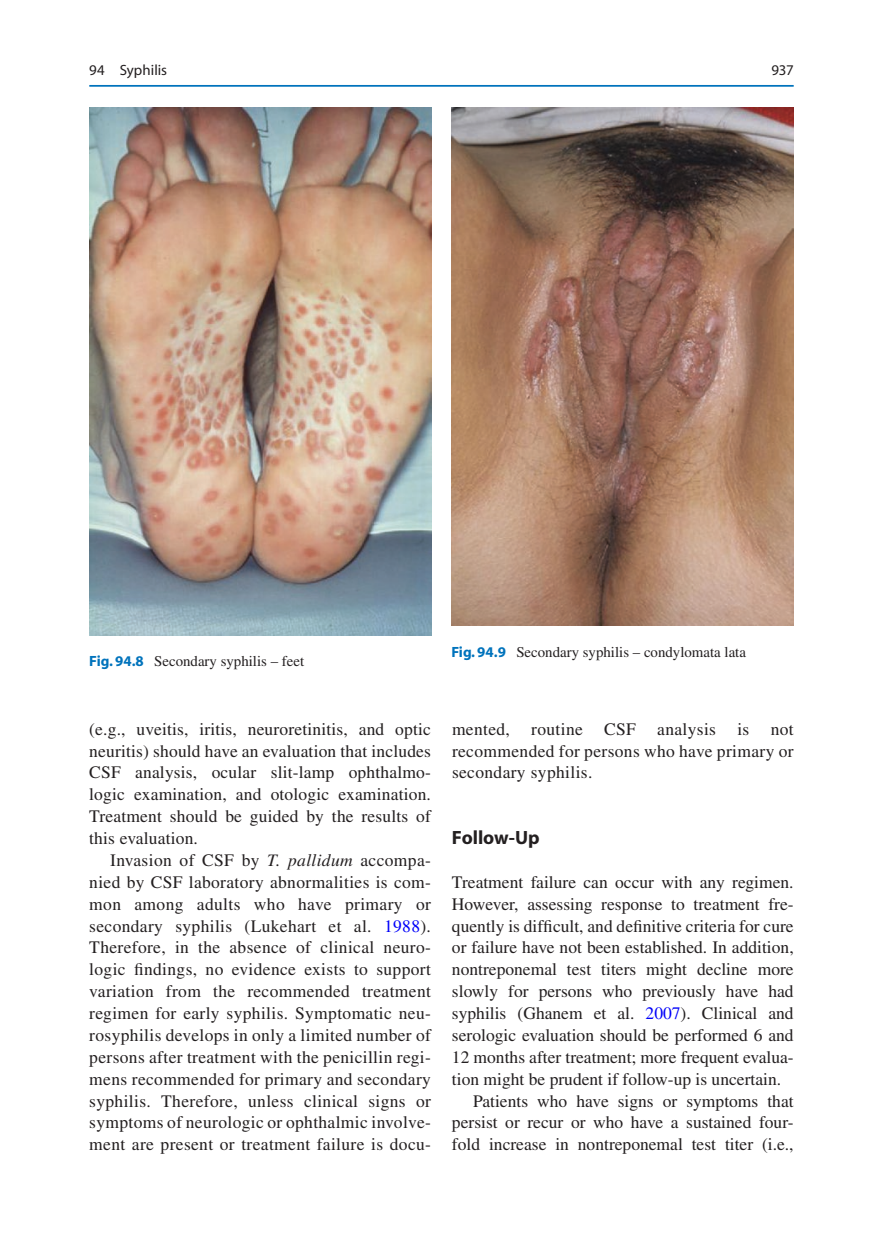
<style>
.page{position:relative;width:883px;height:1260px;background:#fff}
.page>*{position:absolute;margin:0;border:0;box-sizing:border-box;transform-origin:0 0}
.t1{font:700 19.25px "Nrffyn Ldscwc Myriad";color:#231f20}
.t2{font:17.5px/21.9px "Vjnhfm Ldkvxq Times";color:#231f20;text-align:justify}
.t3{font:14.88px "Vjnhfm Ldkvxq Times";color:#231f20}
.t4{font:14.88px "Kbqjlg Lnxsbs Myriad";letter-spacing:.005em;color:#231f20}
.t5{font:14.88px "Nwgdlf Xtqvlp Myriad";color:#231f20}
.s1{font-family:"Nrffyn Ldscwc Myriad";font-weight:700;color:#0073bc}
.s2{font-family:"Dtwcbv Flnkjv Times";font-style:italic}
.s3{color:#0000fa}
</style>
<div class="page">
<img style="left:89px;top:107px;width:343px;height:528px">
<img style="left:451px;top:107px;width:343px;height:519px">
<hr style="left:89px;top:85px;width:705px;height:2px;background:#0073bc">
<p class="t4" style="left:89px;top:63px;width:79px">94 Syphilis</p>
<p class="t5" style="left:771px;top:63px;width:24px">937</p>
<p class="t3" style="left:89px;top:653px;width:216px"><span class="s1">Fig. 94.8</span> Secondary syphilis – feet</p>
<p class="t3" style="left:451px;top:644px;width:296px"><span class="s1">Fig. 94.9</span> Secondary syphilis – condylomata lata</p>
<p class="t2" style="left:89px;top:718px;width:343px">(e.g., uveitis, iritis, neuroretinitis, and optic neuritis) should have an evaluation that includes CSF analysis, ocular slit-lamp ophthalmo&shy;logic examination, and otologic examination.<br>Treatment should be guided by the results of this evaluation.</p>
<p class="t2" style="left:89px;top:849px;width:343px;text-indent:21px">Invasion of CSF by <span class="s2">T. pallidum</span> accompa&shy;nied by CSF laboratory abnormalities is com&shy;mon among adults who have primary or secondary syphilis (Lukehart et al. <span class="s3">1988</span>).<br>Therefore, in the absence of clinical neuro&shy;logic findings, no evidence exists to support variation from the recommended treatment regimen for early syphilis. Symptomatic neu&shy;rosyphilis develops in only a limited number of persons after treatment with the penicillin regi&shy;mens recommended for primary and secondary syphilis. Therefore, unless clinical signs or symptoms of neurologic or ophthalmic involve&shy;ment are present or treatment failure is docu-</p>
<p class="t2" style="left:452px;top:718px;width:343px">mented, routine CSF analysis is not recommended for persons who have primary or secondary syphilis.</p>
<p class="t1" style="left:452px;top:828px;width:89px">Follow-Up</p>
<p class="t2" style="left:452px;top:871px;width:343px">Treatment failure can occur with any regimen.</p>
<p class="t2" style="left:452px;top:893px;width:343px">However, assessing response to treatment fre-</p>
<p class="t2" style="left:452px;top:915px;width:343px">quently is difficult, and definitive criteria for cure</p>
<p class="t2" style="left:452px;top:937px;width:343px">or failure have not been established. In addition,</p>
<p class="t2" style="left:452px;top:958px;width:343px">nontreponemal test titers might decline more</p>
<p class="t2" style="left:452px;top:980px;width:343px">slowly for persons who previously have had</p>
<p class="t2" style="left:452px;top:1002px;width:343px">syphilis (Ghanem et al. <span class="s3">2007</span>). Clinical and</p>
<p class="t2" style="left:452px;top:1024px;width:343px">serologic evaluation should be performed 6 and</p>
<p class="t2" style="left:452px;top:1046px;width:343px">12 months after treatment; more frequent evalua-</p>
<p class="t2" style="left:452px;top:1068px;width:331px">tion might be prudent if follow-up is uncertain.</p>
<p class="t2" style="left:473px;top:1090px;width:322px">Patients who have signs or symptoms that</p>
<p class="t2" style="left:452px;top:1112px;width:343px">persist or recur or who have a sustained four-</p>
<p class="t2" style="left:452px;top:1133px;width:343px">fold increase in nontreponemal test titer (i.e.,</p>
</div>
